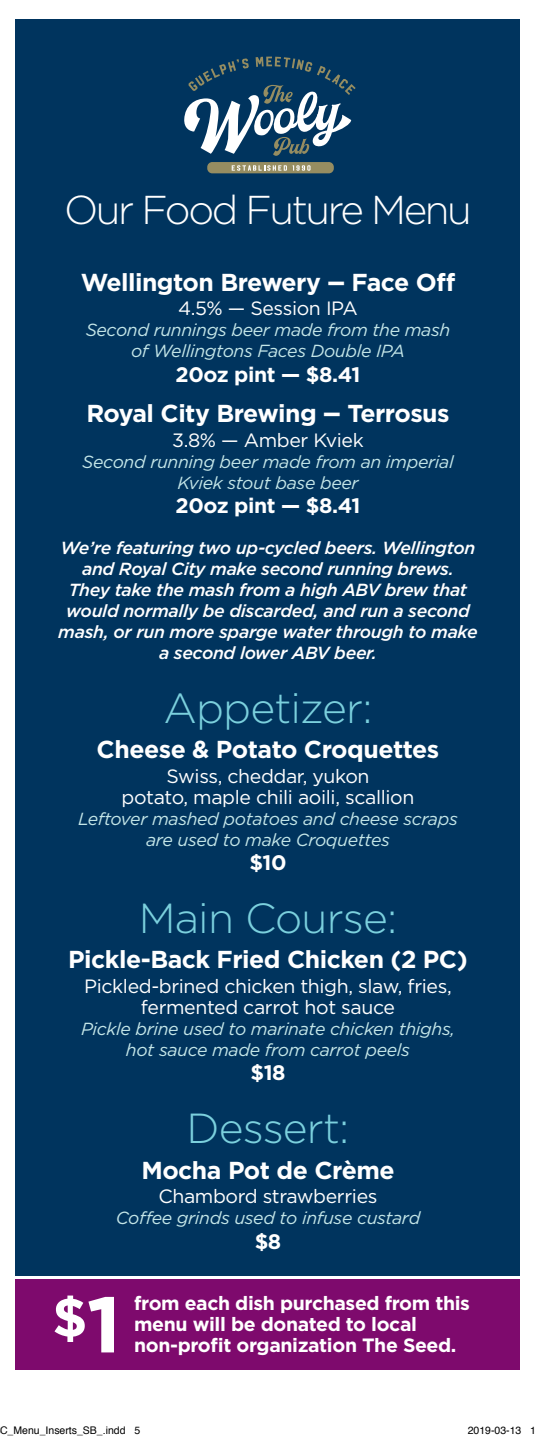
<style>
.page{position:relative;width:536px;height:1439px;background:#fff}
.page>*{position:absolute;margin:0;border:0;box-sizing:border-box;transform-origin:0 0}
.t1{font:700 54.25px "Gotham";color:#fff}
.t2{font:300 42px "Gotham";letter-spacing:-.02em;color:#7bd0dd}
.t3{font:300 40.25px "Gotham";letter-spacing:-.06em;color:#fff}
.t4{font:700 24.5px "Gotham";letter-spacing:-.02em;color:#fff}
.t5{font:700 21px "Gotham";letter-spacing:-.02em;color:#fff}
.t6{font:19.25px/21px "Gotham";letter-spacing:-.02em;color:#fff;text-align:center}
.t7{font:700 19.25px/21px "Gotham";letter-spacing:-.02em;color:#fff}
.t8{font:italic 17.5px/21px "Gotham";letter-spacing:-.02em;color:#c4e6e8;text-align:center}
.t9{font:italic 500 17.5px/21px "Gotham";letter-spacing:-.02em;color:#fff;text-align:center}
.t10{font:10.5px "Helvetica";color:#000}
.s1{font-size:78.75px}
</style>
<div class="page">
<div style="left:16px;top:19px;width:504px;height:1257px;background:#00345e"></div>
<div style="left:16px;top:1279px;width:504px;height:91px;background:#7e0a6d"></div>
<div style="left:207px;top:162px;width:127px;height:11px;background:#968d61;border-radius:5px"></div>
<svg style="left:231px;top:165px;width:79px;height:6px"></svg>
<svg style="left:184px;top:57px;width:171px;height:99px"></svg>
<h3 class="t3" style="left:64px;top:185px;width:409px">Our Food Future Menu</h3>
<h3 class="t4" style="left:81px;top:266px;width:376px">Wellington Brewery — Face Off</h3>
<p class="t6" style="left:178px;top:298px;width:181px">4.5% — Session IPA</p>
<p class="t8" style="left:86px;top:319px;width:366px">Second runnings beer made from the mash of Wellingtons Faces Double IPA</p>
<p class="t5" style="left:175px;top:360px;width:186px">20oz pint — $8.41</p>
<h3 class="t4" style="left:86px;top:397px;width:364px">Royal City Brewing — Terrosus</h3>
<p class="t6" style="left:172px;top:429px;width:193px">3.8% — Amber Kviek</p>
<p class="t8" style="left:82px;top:451px;width:373px">Second running beer made from an imperial<br>Kviek stout base beer</p>
<p class="t5" style="left:175px;top:492px;width:186px">20oz pint — $8.41</p>
<p class="t9" style="left:58px;top:536px;width:420px">We’re featuring two up-cycled beers. Wellington and Royal City make second running brews.<br>They take the mash from a high ABV brew that would normally be discarded, and run a second mash, or run more sparge water through to make a second lower ABV beer.</p>
<h2 class="t2" style="left:163px;top:682px;width:210px">Appetizer:</h2>
<h3 class="t4" style="left:97px;top:733px;width:344px">Cheese &amp; Potato Croquettes</h3>
<p class="t6" style="left:121px;top:765px;width:294px">Swiss, cheddar, yukon<br>potato, maple chili aoili, scallion</p>
<p class="t8" style="left:78px;top:808px;width:381px">Leftover mashed potatoes and cheese scraps are used to make Croquettes</p>
<p class="t5" style="left:249px;top:849px;width:39px">$10</p>
<h2 class="t2" style="left:139px;top:892px;width:260px">Main Course:</h2>
<h3 class="t4" style="left:68px;top:943px;width:401px">Pickle-Back Fried Chicken (2 PC)</h3>
<p class="t6" style="left:84px;top:975px;width:369px">Pickled-brined chicken thigh, slaw, fries, fermented carrot hot sauce</p>
<p class="t8" style="left:81px;top:1018px;width:375px">Pickle brine used to marinate chicken thighs, hot sauce made from carrot peels</p>
<p class="t5" style="left:250px;top:1059px;width:37px">$18</p>
<h2 class="t2" style="left:186px;top:1102px;width:164px">Dessert:</h2>
<h3 class="t4" style="left:141px;top:1153px;width:255px">Mocha Pot de Crème</h3>
<p class="t6" style="left:158px;top:1185px;width:220px">Chambord strawberries</p>
<p class="t8" style="left:116px;top:1207px;width:306px">Coffee grinds used to infuse custard</p>
<p class="t5" style="left:254px;top:1227px;width:28px">$8</p>
<h1 class="t1" style="left:52px;top:1281px;width:71px">$<span class="s1">1</span></h1>
<p class="t7" style="left:134px;top:1292px;width:337px">from each dish purchased from this menu will be donated to local</p>
<p class="t7" style="left:134px;top:1334px;width:324px">non-profit organization The Seed.</p>
<p class="t10" style="left:0;top:1421px;width:142px">C_Menu_Inserts_SB_.indd 5</p>
<p class="t10" style="left:467px;top:1421px;width:70px">2019-03-13 1</p>
</div>
